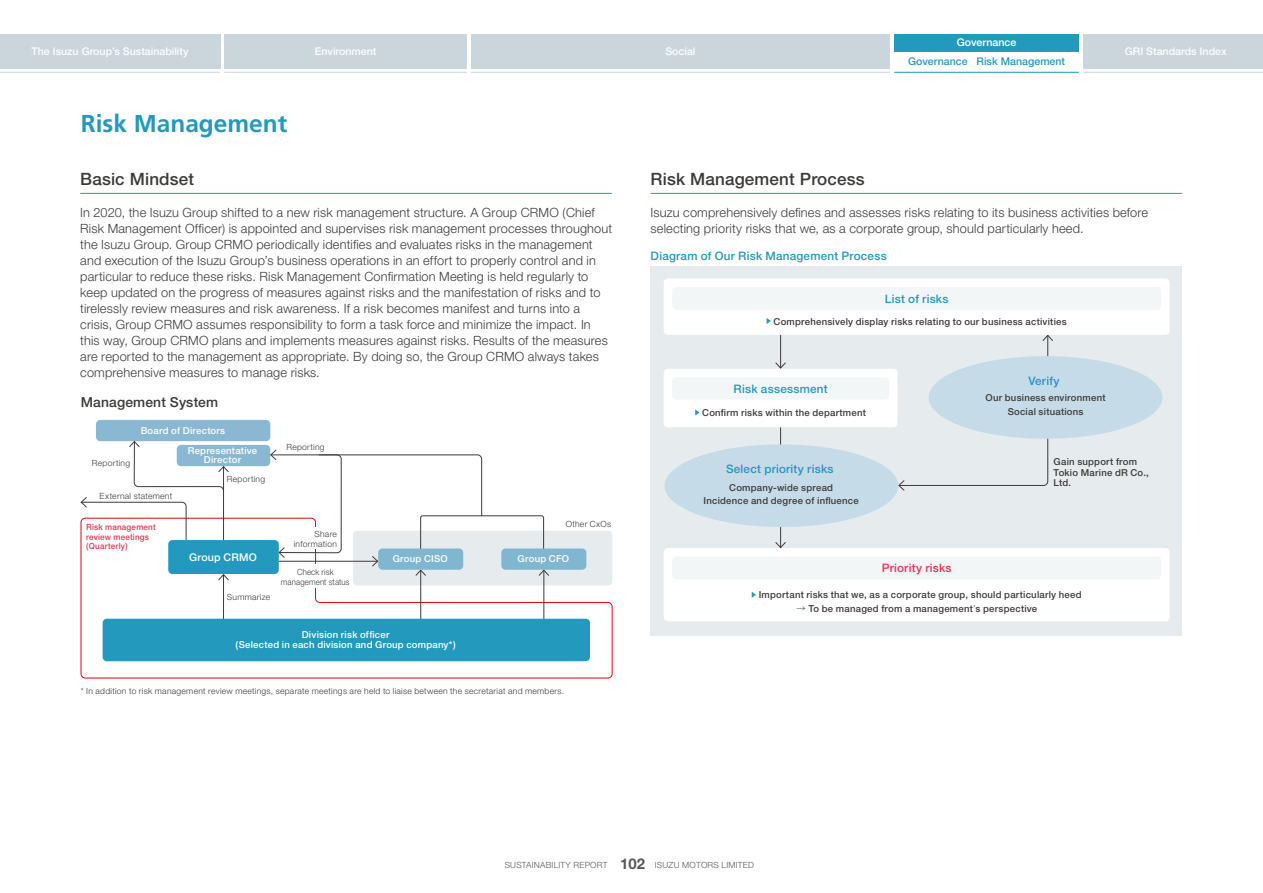
<style>
.page{position:relative;width:1263px;height:893px;background:#fff}
.page>*{position:absolute;margin:0;border:0;box-sizing:border-box;transform-origin:0 0}
.EN__第2階層23Q{font:700 24.45px "Frutiger LT Pro";color:#2399be}
.EN__第3階層_本文見出し16Q{font:500 16.95px "Helvetica Neue";letter-spacing:.01em;color:#3e3a39}
.EN__第4階層_本文小見出し13Q{font:500 13.8px "Helvetica Neue";letter-spacing:.015em;color:#3e3a39}
.EN__本文_12Q{font:300 12.75px/15.9px "Helvetica Neue";letter-spacing:.015em;color:#3e3a39}
.EN_枠内10Q強調{font:500 11.7px "Helvetica Neue";letter-spacing:.02em;color:#2399be}
.EN_豆見出し図タイトル11Q{font:500 11.7px "Helvetica Neue";letter-spacing:.02em;color:#2399be}
.EN_枠内10Q強調-2{font:500 11.7px "Helvetica Neue";letter-spacing:.015em;color:#e73656}
.EN_図表内9Q{font:500 10.65px "Helvetica Neue";color:#fff}
.t1{font:500 10.65px "Helvetica Neue";color:#2399be}
.EN_図表内9Q-2{font:500 10.65px "Helvetica Neue";letter-spacing:.02em;color:#fff}
.EN_図表内9Q-3{font:500 9.6px/10.6px "Helvetica Neue";letter-spacing:.025em;color:#3e3a39}
.EN_図表内9Q-4{font:500 9.6px "Helvetica Neue";letter-spacing:.025em;color:#fff}
.EN__キャプション_8Q{font:300 8.55px "Helvetica Neue";letter-spacing:.035em;color:#3e3a39}
.t2{font:300 8.55px "Helvetica Neue";letter-spacing:.025em;color:#595757}
.EN_図表内9Q-5{font:500 8.55px "Helvetica Neue";letter-spacing:.025em;color:#e73656;scale:.95 1}
.EN__キャプション_8Q-2{font:300 8.55px/9.6px "Helvetica Neue";letter-spacing:.035em;color:#3e3a39;text-align:center;scale:.92 1}
.s1{font-family:"Koburina Go Std W6";font-weight:400}
.s2{font-weight:300}
.s3{font-weight:700;font-size:14.85px}
</style>
<div class="page">
<svg style="left:81px;top:518px;width:531px;height:160px"></svg>
<div style="left:651px;top:266px;width:531px;height:370px;background:#e6ebee"></div>
<div style="left:664px;top:548px;width:506px;height:73px;background:#fff;border-radius:4px"></div>
<svg style="left:752px;top:592px;width:4px;height:6px"></svg>
<div style="left:672px;top:556px;width:489px;height:23px;background:#f3f6f7;border-radius:4px"></div>
<svg style="left:898px;top:335px;width:155px;height:156px"></svg>
<hr style="left:780px;top:296px;width:1px;height:72px;background:#3e3a39">
<svg style="left:775px;top:362px;width:11px;height:7px"></svg>
<hr style="left:780px;top:411px;width:1px;height:137px;background:#3e3a39">
<svg style="left:775px;top:542px;width:11px;height:6px"></svg>
<div style="left:929px;top:356px;width:233px;height:83px;background:#c5dbe8;border-radius:50%"></div>
<div style="left:664px;top:444px;width:234px;height:83px;background:#c5dbe8;border-radius:50%"></div>
<div style="left:664px;top:279px;width:506px;height:56px;background:#fff;border-radius:4px"></div>
<svg style="left:767px;top:318px;width:4px;height:6px"></svg>
<div style="left:672px;top:287px;width:489px;height:23px;background:#f3f6f7;border-radius:4px"></div>
<div style="left:664px;top:369px;width:233px;height:58px;background:#fff;border-radius:4px"></div>
<svg style="left:695px;top:409px;width:4px;height:7px"></svg>
<div style="left:672px;top:377px;width:217px;height:23px;background:#f3f6f7;border-radius:4px"></div>
<div style="left:353px;top:531px;width:259px;height:54px;background:#e6ebee;border-radius:4px"></div>
<div style="left:96px;top:420px;width:174px;height:21px;background:#8ab7d2;border-radius:4px"></div>
<div style="left:177px;top:445px;width:93px;height:21px;background:#8ab7d2;border-radius:4px"></div>
<div style="left:550px;top:520px;width:61px;height:7px;background:#fff"></div>
<div style="left:279px;top:564px;width:72px;height:24px;background:#fff"></div>
<hr style="left:223px;top:575px;width:1px;height:49px;background:#3e3a39">
<svg style="left:80px;top:441px;width:149px;height:140px"></svg>
<hr style="left:420px;top:570px;width:1px;height:50px;background:#3e3a39">
<hr style="left:543px;top:570px;width:1px;height:50px;background:#3e3a39">
<div style="left:168px;top:540px;width:111px;height:34px;background:#2399be;border-radius:4px"></div>
<div style="left:103px;top:619px;width:487px;height:42px;background:#2399be;border-radius:4px"></div>
<svg style="left:270px;top:449px;width:279px;height:127px"></svg>
<div style="left:378px;top:548px;width:85px;height:22px;background:#80b6d0;border-radius:4px"></div>
<div style="left:501px;top:548px;width:85px;height:22px;background:#80b6d0;border-radius:4px"></div>
<hr style="left:80px;top:193px;width:532px;height:1px;background:#2399be">
<hr style="left:651px;top:193px;width:531px;height:1px;background:#2399be">
<hr style="left:894px;top:72px;width:185px;height:1px;background:#2399be">
<div style="left:894px;top:34px;width:185px;height:17px;background:#2399be"></div>
<hr style="left:1083px;top:72px;width:180px;height:1px;background:#cad5dc">
<div style="left:1083px;top:34px;width:180px;height:34px;background:#cad5dc"></div>
<hr style="left:0;top:72px;width:220px;height:1px;background:#cad5dc">
<div style="left:0;top:34px;width:220px;height:34px;background:#cad5dc"></div>
<hr style="left:224px;top:72px;width:243px;height:1px;background:#cad5dc">
<div style="left:224px;top:34px;width:243px;height:34px;background:#cad5dc"></div>
<hr style="left:471px;top:72px;width:419px;height:1px;background:#cad5dc">
<div style="left:471px;top:34px;width:419px;height:34px;background:#cad5dc"></div>
<p class="EN_図表内9Q" style="left:31px;top:45px;width:159px">The Isuzu Group’s Sustainability</p>
<p class="EN_図表内9Q" style="left:315px;top:45px;width:63px">Environment</p>
<p class="EN_図表内9Q" style="left:665px;top:45px;width:32px">Social</p>
<p class="EN__第2階層23Q" style="left:81px;top:109px;width:208px">Risk Management</p>
<p class="EN__第3階層_本文見出し16Q" style="left:80px;top:169px;width:115px">Basic Mindset</p>
<p class="EN__第3階層_本文見出し16Q" style="left:651px;top:169px;width:215px">Risk Management Process</p>
<p class="EN_図表内9Q" style="left:957px;top:36px;width:61px">Governance</p>
<p class="t1" style="left:908px;top:55px;width:159px">Governance Risk Management</p>
<p class="EN_図表内9Q" style="left:1125px;top:45px;width:103px">GRI Standards Index</p>
<p class="EN__本文_12Q" style="left:80px;top:204px;width:534px">In 2020, the Isuzu Group shifted to a new risk management structure. A Group CRMO (Chief Risk Management Officer) is appointed and supervises risk management processes throughout the Isuzu Group. Group CRMO periodically identifies and evaluates risks in the management and execution of the Isuzu Group’s business operations in an effort to properly control and in particular to reduce these risks. Risk Management Confirmation Meeting is held regularly to keep updated on the progress of measures against risks and the manifestation of risks and to tirelessly review measures and risk awareness. If a risk becomes manifest and turns into a crisis, Group CRMO assumes responsibility to form a task force and minimize the impact. In this way, Group CRMO plans and implements measures against risks. Results of the measures are reported to the management as appropriate. By doing so, the Group CRMO always takes comprehensive measures to manage risks.</p>
<p class="EN__本文_12Q" style="left:651px;top:204px;width:499px">Isuzu comprehensively defines and assesses risks relating to its business activities before selecting priority risks that we, as a corporate group, should particularly heed.</p>
<p class="EN_豆見出し図タイトル11Q" style="left:651px;top:248px;width:238px">Diagram of Our Risk Management Process</p>
<p class="EN_枠内10Q強調" style="left:885px;top:291px;width:65px">List of risks</p>
<p class="EN_図表内9Q-3" style="left:773px;top:316px;width:295px">Comprehensively display risks relating to our business activities</p>
<p class="EN_枠内10Q強調" style="left:1028px;top:374px;width:33px">Verify</p>
<p class="EN_枠内10Q強調" style="left:734px;top:381px;width:95px">Risk assessment</p>
<p class="EN_図表内9Q-3" style="left:985px;top:392px;width:121px">Our business environment</p>
<p class="EN_図表内9Q-3" style="left:1008px;top:406px;width:77px">Social situations</p>
<p class="EN__第4階層_本文小見出し13Q" style="left:81px;top:394px;width:139px">Management System</p>
<p class="EN_図表内9Q-3" style="left:702px;top:407px;width:165px">Confirm risks within the department</p>
<p class="EN_図表内9Q-4" style="left:141px;top:424px;width:86px">Board of Directors</p>
<p class="EN_図表内9Q-4" style="left:188px;top:445px;width:71px">Representative</p>
<p class="EN__キャプション_8Q" style="left:92px;top:458px;width:40px">Reporting</p>
<p class="EN_図表内9Q-4" style="left:204px;top:454px;width:39px">Director</p>
<p class="EN__キャプション_8Q" style="left:227px;top:474px;width:40px">Reporting</p>
<p class="EN__キャプション_8Q" style="left:100px;top:490px;width:74px">External statement</p>
<p class="EN_図表内9Q-5" style="left:86px;top:522px;width:75px">Risk management</p>
<p class="EN_図表内9Q-5" style="left:86px;top:532px;width:68px">review meetings</p>
<p class="EN_図表内9Q-5" style="left:86px;top:541px;width:45px">(Quarterly)</p>
<p class="EN_図表内9Q-2" style="left:189px;top:550px;width:69px">Group CRMO</p>
<p class="EN__キャプション_8Q" style="left:227px;top:592px;width:45px">Summarize</p>
<p class="EN__キャプション_8Q" style="left:286px;top:442px;width:40px">Reporting</p>
<p class="EN__キャプション_8Q" style="left:314px;top:529px;width:24px">Share</p>
<p class="EN__キャプション_8Q" style="left:294px;top:539px;width:45px">information</p>
<p class="EN__キャプション_8Q-2" style="left:281px;top:567px;width:76px">Check risk management status</p>
<p class="EN_図表内9Q-4" style="left:393px;top:553px;width:56px">Group CISO</p>
<p class="EN_図表内9Q-4" style="left:302px;top:629px;width:89px">Division risk officer</p>
<p class="EN_図表内9Q-4" style="left:236px;top:639px;width:222px">(Selected in each division and Group company*)</p>
<p class="EN__キャプション_8Q" style="left:566px;top:519px;width:47px">Other CxOs</p>
<p class="EN_図表内9Q-4" style="left:518px;top:553px;width:53px">Group CFO</p>
<p class="EN__キャプション_8Q" style="left:81px;top:686px;width:485px">* In addition to risk management review meetings, separate meetings are held to liaise between the secretariat and members.</p>
<p class="EN_枠内10Q強調" style="left:726px;top:462px;width:109px">Select priority risks</p>
<p class="EN_図表内9Q-3" style="left:1053px;top:456px;width:97px">Gain support from<br>Tokio Marine dR Co.,<br>Ltd.</p>
<p class="EN_図表内9Q-3" style="left:729px;top:482px;width:105px">Company-wide spread</p>
<p class="EN_図表内9Q-3" style="left:704px;top:496px;width:157px">Incidence and degree of influence</p>
<p class="EN_枠内10Q強調-2" style="left:882px;top:561px;width:71px">Priority risks</p>
<p class="EN_図表内9Q-3" style="left:759px;top:589px;width:324px">Important risks that we, as a corporate group, should particularly heed</p>
<p class="EN_図表内9Q-3" style="left:796px;top:603px;width:243px"><span class="s1">→</span> To be managed from a management<span class="s2">’</span>s perspective</p>
<p class="t2" style="left:505px;top:859px;width:251px">SUSTAINABILITY REPORT <span class="s3">102</span> ISUZU MOTORS LIMITED</p>
</div>
